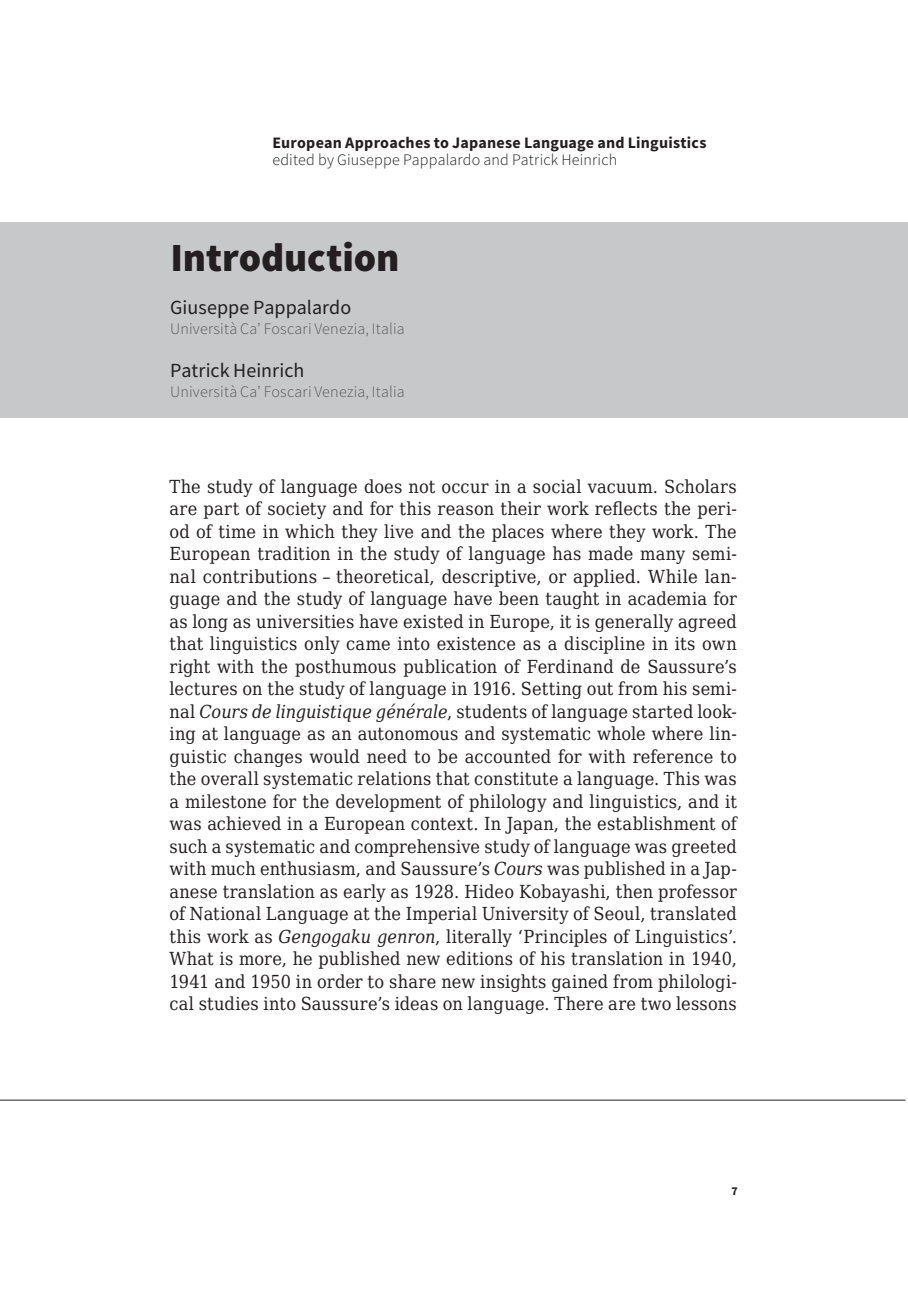
<style>
.page{position:relative;width:908px;height:1304px;background:#fff}
.page>*{position:absolute;margin:0;border:0;box-sizing:border-box;transform-origin:0 0}
._9101-ecf-titolo-sag{font:900 40px "Source Sans Pro";color:#231f20}
._9103-ecf-autore-sag{font:20px "Source Sans Pro";color:#231f20}
._031-ecf-para-1{font:18px/22.4px "DejaVu Serif Condensed";letter-spacing:.01em;color:#231f20;text-align:justify}
._9104-ecf-autore-aff{font:300 16px "Source Sans Pro";letter-spacing:.01em;color:#57585a}
.t1{font:700 16px "Source Sans Pro";letter-spacing:.015em;color:#231f20}
.t2{font:300 16px "Source Sans Pro";letter-spacing:.01em;color:#231f20}
.t3{font:700 12px "Source Sans Pro";color:#231f20}
.s1{font-style:italic}
</style>
<div class="page">
<hr style="left:0;top:1100px;width:905px;height:1px;background:#231f20">
<div style="left:0;top:223px;width:907px;height:195px;background:#c7c8ca"></div>
<p class="t1" style="left:272px;top:132px;width:435px">European Approaches to Japanese Language and Linguistics</p>
<p class="t2" style="left:272px;top:150px;width:346px">edited by Giuseppe Pappalardo and Patrick Heinrich</p>
<p class="_9101-ecf-titolo-sag" style="left:170px;top:230px;width:231px">Introduction</p>
<p class="_9103-ecf-autore-sag" style="left:170px;top:295px;width:182px">Giuseppe Pappalardo</p>
<p class="_9104-ecf-autore-aff" style="left:170px;top:319px;width:236px">Università Ca’ Foscari Venezia, Italia</p>
<p class="_9103-ecf-autore-sag" style="left:170px;top:357px;width:136px">Patrick Heinrich</p>
<p class="_9104-ecf-autore-aff" style="left:170px;top:382px;width:236px">Università Ca’ Foscari Venezia, Italia</p>
<p class="_031-ecf-para-1" style="left:169px;top:475px;width:569px">The study of language does not occur in a social vacuum. Scholars are part of society and for this reason their work reflects the peri&shy;od of time in which they live and the places where they work. The European tradition in the study of language has made many semi&shy;nal contributions – theoretical, descriptive, or applied. While lan&shy;guage and the study of language have been taught in academia for as long as universities have existed in Europe, it is generally agreed that linguistics only came into existence as a discipline in its own right with the posthumous publication of Ferdinand de Saussure’s lectures on the study of language in 1916. Setting out from his semi&shy;nal <span class="s1">Cours de linguistique générale</span>, students of language started look&shy;ing at language as an autonomous and systematic whole where lin&shy;guistic changes would need to be accounted for with reference to the overall systematic relations that constitute a language. This was a milestone for the development of philology and linguistics, and it was achieved in a European context. In Japan, the establishment of such a systematic and comprehensive study of language was greeted with much enthusiasm, and Saussure’s <span class="s1">Cours</span> was published in a Jap&shy;anese translation as early as 1928. Hideo Kobayashi, then professor of National Language at the Imperial University of Seoul, translated this work as <span class="s1">Gengogaku genron</span>, literally ‘Principles of Linguistics’.<br>What is more, he published new editions of his translation in 1940, 1941 and 1950 in order to share new insights gained from philologi&shy;cal studies into Saussure’s ideas on language. There are two lessons</p>
<p class="t3" style="left:731px;top:1182px;width:8px">7</p>
</div>
